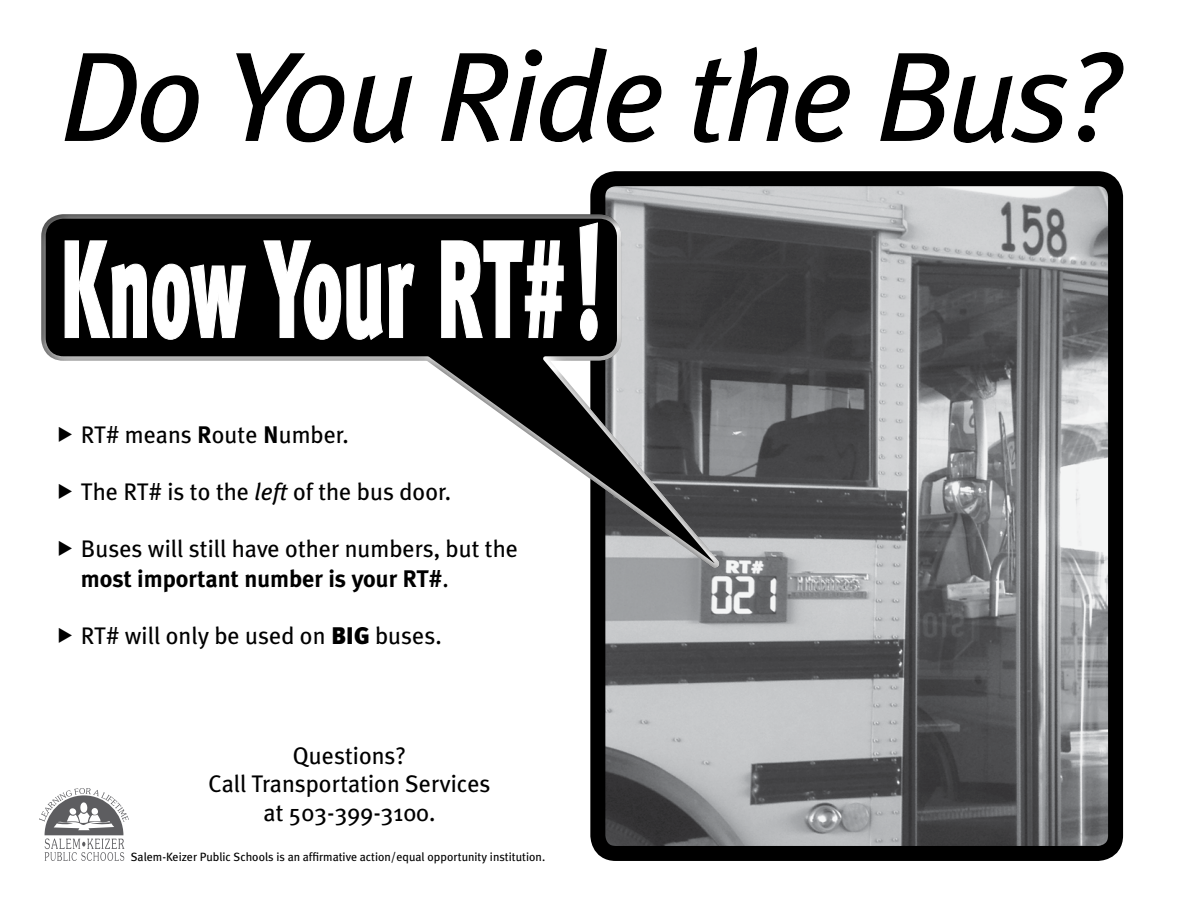
<style>
.page{position:relative;width:1188px;height:918px;background:#fff}
.page>*{position:absolute;margin:0;border:0;box-sizing:border-box;transform-origin:0 0}
.t1{font:900 138.6px "Meta Plus";color:#fff;scale:.54 1}
.t2{font:24px/28.5px "Meta Plus";color:#000}
.t3{font:12px "Meta Plus";color:#000}
.s1{font-size:159.75px}
.s2{font-family:"Meta Plus Bold Caps"}
.s3{font-style:italic}
.s4{font-weight:700}
.s5{font-weight:900}
</style>
<div class="page">
<div style="left:30px;top:23px;width:1158px;height:145px;background:#000;opacity:.75"></div>
<img style="left:606px;top:187px;width:501px;height:658px">
<div style="left:590px;top:171px;width:533px;height:690px;border:15px solid #000;border-radius:18px"></div>
<div style="left:39px;top:214px;width:681px;height:354px;background:#000;opacity:.54"></div>
<svg style="left:64px;top:240px;width:182px;height:100px"></svg>
<svg style="left:263px;top:240px;width:152px;height:100px"></svg>
<svg style="left:441px;top:240px;width:123px;height:98px"></svg>
<svg style="left:579px;top:222px;width:19px;height:119px"></svg>
<svg style="left:39px;top:788px;width:90px;height:73px"></svg>
<svg style="left:59px;top:427px;width:13px;height:15px"></svg>
<svg style="left:59px;top:484px;width:13px;height:15px"></svg>
<svg style="left:59px;top:541px;width:13px;height:15px"></svg>
<h1 class="t1" style="left:59px;top:208px;width:1007px">Know Your RT# <span class="s1">!</span></h1>
<p class="t2" style="left:81px;top:420px;width:269px">RT# means <span class="s2">R</span>oute <span class="s2">N</span>umber.</p>
<p class="t2" style="left:81px;top:477px;width:372px">The RT# is to the <span class="s3">left</span> of the bus door.</p>
<p class="t2" style="left:81px;top:534px;width:439px;line-height:30px">Buses will still have other numbers, but the <span class="s4">most important number is your RT#</span>.</p>
<p class="t2" style="left:81px;top:621px;width:362px">RT# will only be used on <span class="s5">big</span> buses.</p>
<p class="t2" style="left:209px;top:741px;width:283px;text-align:center">Questions?<br>Call Transportation Services at 503-399-3100.</p>
<p class="t3" style="left:131px;top:850px;width:416px">Salem-Keizer Public Schools is an affirmative action/equal opportunity institution.</p>
</div>
